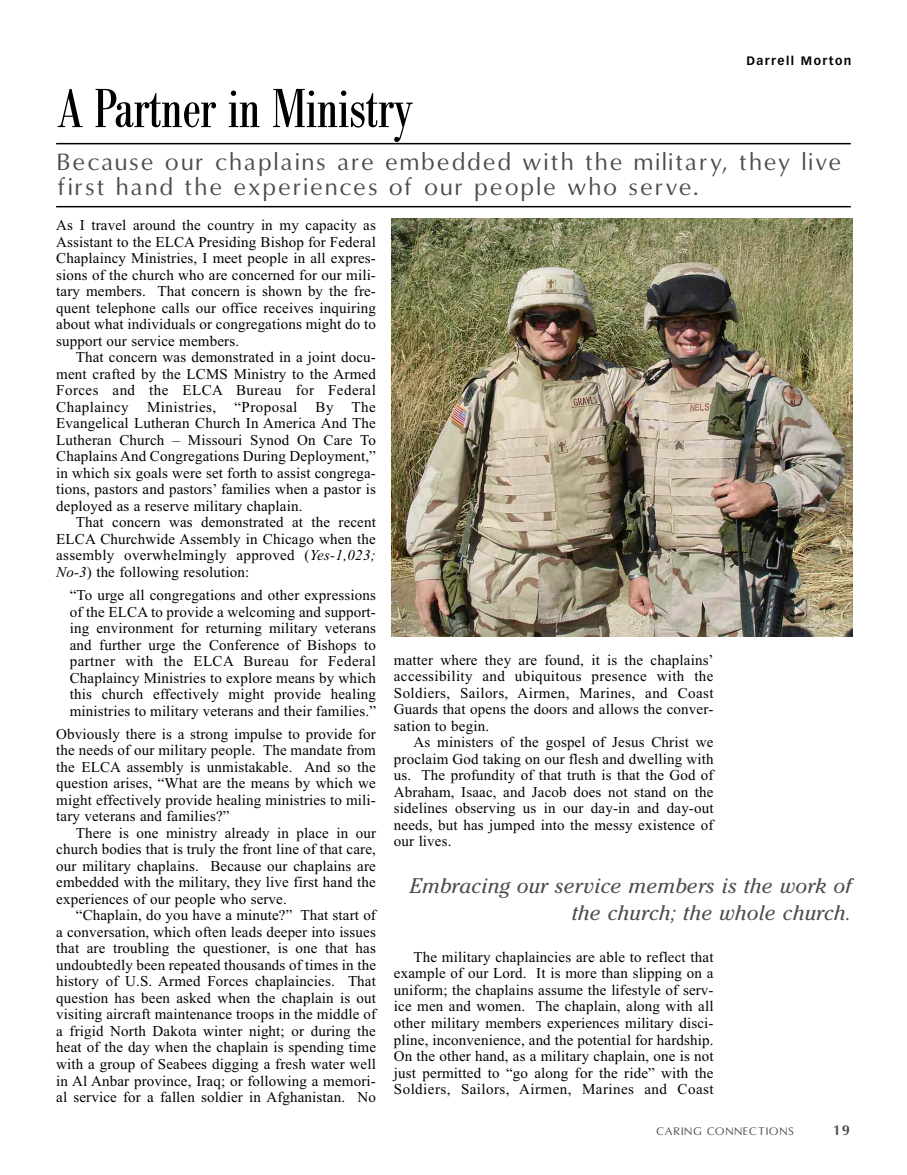
<style>
.page{position:relative;width:907px;height:1175px;background:#fff}
.page>*{position:absolute;margin:0;border:0;box-sizing:border-box;transform-origin:0 0}
.t1{font:condensed 54px "Bodoni BE";letter-spacing:-.005em;color:#000}
.t2{font:22.5px/25.5px "Omni";letter-spacing:.12em;color:#4d4d4d}
.t3{font:italic 21px/27px "Cheltenham";letter-spacing:.01em;color:#4d4d4d;text-align:right}
.t4{font:15px/16.5px "Times New Roman";letter-spacing:.01em;color:#000;text-align:justify}
.t5{font:700 13.5px "Omni";color:#4d4d4d}
.t6{font:700 12px "Vectora LH";letter-spacing:.12em;color:#000}
.t7{font:10.5px "Omni";letter-spacing:.12em;color:#4d4d4d}
.s1{font-style:italic}
</style>
<div class="page">
<hr style="left:56px;top:206px;width:794px;height:1px;background:#000">
<hr style="left:54px;top:270px;width:796px;height:2px;background:#000">
<div style="left:55px;top:218px;width:659px;height:892px;background:#fff"></div>
<hr style="left:56px;top:143px;width:794px;height:1px;background:#000">
<img style="left:392px;top:219px;width:460px;height:417px">
<p class="t6" style="left:746px;top:55px;width:106px">Darrell Morton</p>
<h1 class="t1" style="left:58px;top:89px;width:356px">A Partner in Ministry</h1>
<h2 class="t2" style="left:57px;top:149px;width:784px">Because our chaplains are embedded with the military, they live first hand the experiences of our people who serve.</h2>
<p class="t4" style="left:56px;top:217px;width:321px">As I travel around the country in my capacity as Assistant to the ELCA Presiding Bishop for Federal Chaplaincy Ministries, I meet people in all expres&shy;sions of the church who are concerned for our mili&shy;tary members. That concern is shown by the fre&shy;quent telephone calls our office receives inquiring about what individuals or congregations might do to support our service members.</p>
<p class="t4" style="left:56px;top:349px;width:321px;text-indent:20px">That concern was demonstrated in a joint docu&shy;ment crafted by the LCMS Ministry to the Armed Forces and the ELCA Bureau for Federal Chaplaincy Ministries, “Proposal By The Evangelical Lutheran Church In America And The Lutheran Church – Missouri Synod On Care To Chaplains And Congregations During Deployment,” in which six goals were set forth to assist congrega&shy;tions, pastors and pastors’ families when a pastor is deployed as a reserve military chaplain.</p>
<p class="t4" style="left:56px;top:514px;width:321px;text-indent:20px">That concern was demonstrated at the recent ELCA Churchwide Assembly in Chicago when the assembly overwhelmingly approved (<span class="s1">Yes-1,023; No-3</span>) the following resolution:</p>
<p class="t4" style="left:70px;top:586px;width:307px">“To urge all congregations and other expressions of the ELCA to provide a welcoming and support&shy;ing environment for returning military veterans and further urge the Conference of Bishops to partner with the ELCA Bureau for Federal Chaplaincy Ministries to explore means by which this church effectively might provide healing ministries to military veterans and their families.”</p>
<p class="t4" style="left:56px;top:725px;width:321px">Obviously there is a strong impulse to provide for the needs of our military people. The mandate from the ELCA assembly is unmistakable. And so the question arises, “What are the means by which we might effectively provide healing ministries to mili&shy;tary veterans and families?”</p>
<p class="t4" style="left:56px;top:824px;width:321px;text-indent:20px">There is one ministry already in place in our church bodies that is truly the front line of that care, our military chaplains. Because our chaplains are embedded with the military, they live first hand the experiences of our people who serve.</p>
<p class="t4" style="left:56px;top:907px;width:321px;text-indent:20px">“Chaplain, do you have a minute?” That start of a conversation, which often leads deeper into issues that are troubling the questioner, is one that has undoubtedly been repeated thousands of times in the history of U.S. Armed Forces chaplaincies. That question has been asked when the chaplain is out visiting aircraft maintenance troops in the middle of a frigid North Dakota winter night; or during the heat of the day when the chaplain is spending time with a group of Seabees digging a fresh water well in Al Anbar province, Iraq; or following a memori&shy;al service for a fallen soldier in Afghanistan. No</p>
<p class="t4" style="left:394px;top:651px;width:321px">matter where they are found, it is the chaplains’ accessibility and ubiquitous presence with the Soldiers, Sailors, Airmen, Marines, and Coast Guards that opens the doors and allows the conver&shy;sation to begin.</p>
<p class="t4" style="left:394px;top:734px;width:321px;text-indent:20px">As ministers of the gospel of Jesus Christ we proclaim God taking on our flesh and dwelling with us. The profundity of that truth is that the God of Abraham, Isaac, and Jacob does not stand on the sidelines observing us in our day-in and day-out needs, but has jumped into the messy existence of our lives.</p>
<h3 class="t3" style="left:409px;top:874px;width:443px">Embracing our service members is the work of the church; the whole church.</h3>
<p class="t4" style="left:394px;top:948px;width:321px;text-indent:20px">The military chaplaincies are able to reflect that example of our Lord. It is more than slipping on a uniform; the chaplains assume the lifestyle of serv&shy;ice men and women. The chaplain, along with all other military members experiences military disci&shy;pline, inconvenience, and the potential for hardship.<br>On the other hand, as a military chaplain, one is not just permitted to “go along for the ride” with the Soldiers, Sailors, Airmen, Marines and Coast</p>
<p class="t7" style="left:656px;top:1125px;width:139px">CARING CONNECTIONS</p>
<p class="t5" style="left:832px;top:1122px;width:19px">19</p>
</div>
